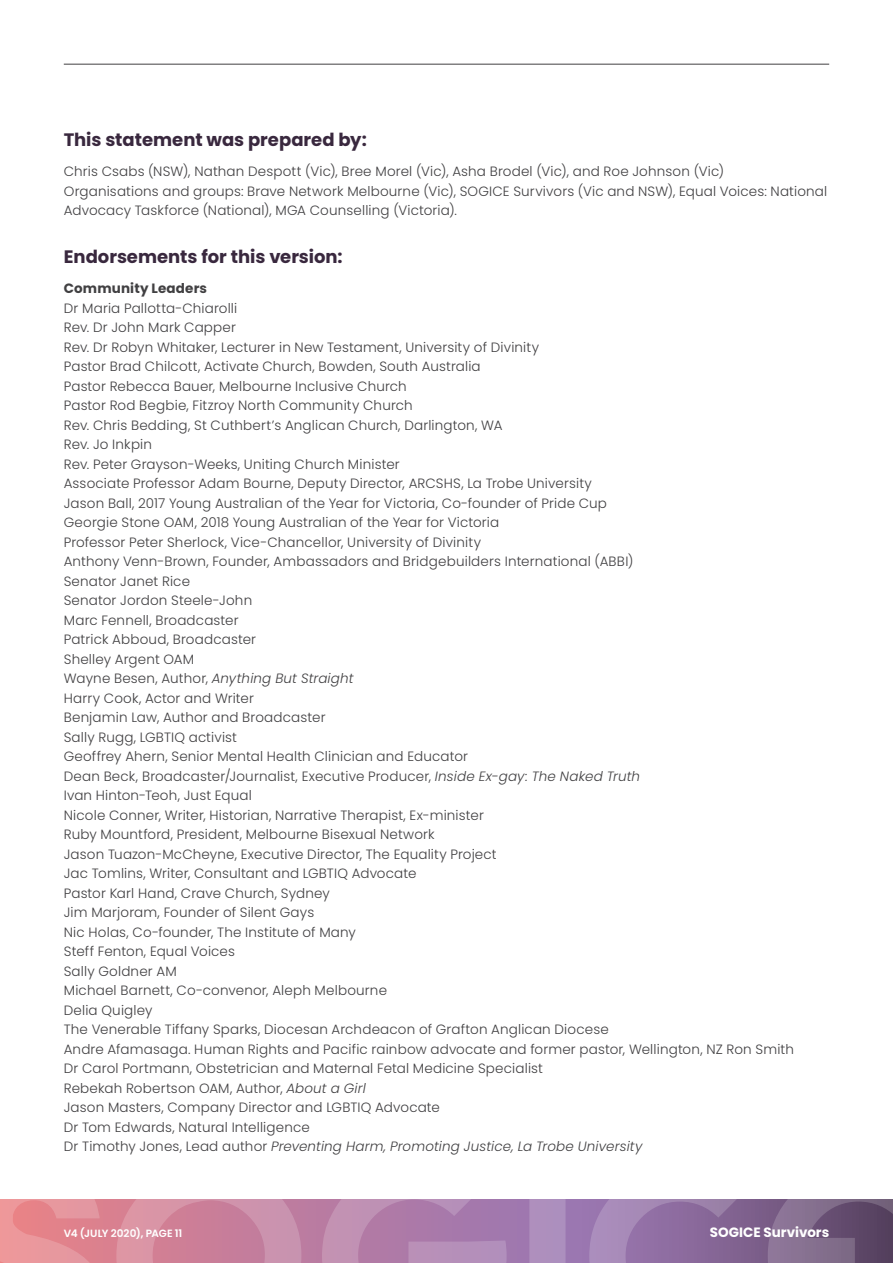
<style>
.page{position:relative;width:893px;height:1263px;background:#fff}
.page>*{position:absolute;margin:0;border:0;box-sizing:border-box;transform-origin:0 0}
.t1{font:700 18px "Poppins";color:#39283e}
.t2{font:300 13.5px/19.5px "Poppins";letter-spacing:.01em;color:#414042}
.t3{font:700 13.5px "Poppins";letter-spacing:.01em;color:#414042}
.t4{font:700 13.5px "Poppins";color:#fff}
.t5{font:600 10.5px "Poppins";color:#fff}
.s1{font-style:italic}
</style>
<div class="page">
<svg style="left:110px;top:1199px;width:658px;height:64px;background:#9e72a0"></svg>
<svg style="left:116px;top:1199px;width:185px;height:64px;background:#cd88a0"></svg>
<svg style="left:0;top:1199px;width:110px;height:64px;background:#e48c93"></svg>
<svg style="left:768px;top:1199px;width:125px;height:64px;background:#735d7d"></svg>
<svg style="left:589px;top:1199px;width:155px;height:64px;background:#9474a5"></svg>
<svg style="left:322px;top:1199px;width:185px;height:64px;background:#b283ae"></svg>
<div style="left:529px;top:1199px;width:37px;height:64px;background:#ad8fbd"></div>
<hr style="left:64px;top:64px;width:765px;height:1px;background:#414042">
<h1 class="t1" style="left:64px;top:130px;width:305px">This statement was prepared by:</h1>
<p class="t2" style="left:64px;top:162px;width:765px">Chris Csabs (NSW), Nathan Despott (Vic), Bree Morel (Vic), Asha Brodel (Vic), and Roe Johnson (Vic)<br>Organisations and groups: Brave Network Melbourne (Vic), SOGICE Survivors (Vic and NSW), Equal Voices: National<br>Advocacy Taskforce (National), MGA Counselling (Victoria).</p>
<h1 class="t1" style="left:64px;top:247px;width:280px">Endorsements for this version:</h1>
<p class="t3" style="left:64px;top:281px;width:145px">Community Leaders</p>
<p class="t2" style="left:64px;top:298px;width:732px">Dr Maria Pallotta-Chiarolli<br>Rev. Dr John Mark Capper<br>Rev. Dr Robyn Whitaker, Lecturer in New Testament, University of Divinity<br>Pastor Brad Chilcott, Activate Church, Bowden, South Australia<br>Pastor Rebecca Bauer, Melbourne Inclusive Church<br>Pastor Rod Begbie, Fitzroy North Community Church<br>Rev. Chris Bedding, St Cuthbert’s Anglican Church, Darlington, WA<br>Rev. Jo Inkpin<br>Rev. Peter Grayson-Weeks, Uniting Church Minister<br>Associate Professor Adam Bourne, Deputy Director, ARCSHS, La Trobe University<br>Jason Ball, 2017 Young Australian of the Year for Victoria, Co-founder of Pride Cup<br>Georgie Stone OAM, 2018 Young Australian of the Year for Victoria<br>Professor Peter Sherlock, Vice-Chancellor, University of Divinity<br>Anthony Venn-Brown, Founder, Ambassadors and Bridgebuilders International (ABBI)<br>Senator Janet Rice<br>Senator Jordon Steele-John<br>Marc Fennell, Broadcaster<br>Patrick Abboud, Broadcaster<br>Shelley Argent OAM<br>Wayne Besen, Author, <span class="s1">Anything But Straight<br></span>Harry Cook, Actor and Writer<br>Benjamin Law, Author and Broadcaster<br>Sally Rugg, LGBTIQ activist<br>Geoffrey Ahern, Senior Mental Health Clinician and Educator<br>Dean Beck, Broadcaster/Journalist, Executive Producer, <span class="s1">Inside Ex-gay: The Naked Truth<br></span>Ivan Hinton-Teoh, Just Equal<br>Nicole Conner, Writer, Historian, Narrative Therapist, Ex-minister<br>Ruby Mountford, President, Melbourne Bisexual Network<br>Jason Tuazon-McCheyne, Executive Director, The Equality Project<br>Jac Tomlins, Writer, Consultant and LGBTIQ Advocate<br>Pastor Karl Hand, Crave Church, Sydney<br>Jim Marjoram, Founder of Silent Gays<br>Nic Holas, Co-founder, The Institute of Many<br>Steff Fenton, Equal Voices<br>Sally Goldner AM<br>Michael Barnett, Co-convenor, Aleph Melbourne<br>Delia Quigley<br>The Venerable Tiffany Sparks, Diocesan Archdeacon of Grafton Anglican Diocese<br>Andre Afamasaga. Human Rights and Pacific rainbow advocate and former pastor, Wellington, NZ Ron Smith Dr Carol Portmann, Obstetrician and Maternal Fetal Medicine Specialist<br>Rebekah Robertson OAM, Author, <span class="s1">About a Girl<br></span>Jason Masters, Company Director and LGBTIQ Advocate<br>Dr Tom Edwards, Natural Intelligence<br>Dr Timothy Jones, Lead author <span class="s1">Preventing Harm, Promoting Justice, La Trobe University</span></p>
<p class="t5" style="left:64px;top:1227px;width:120px">V4 (JULY 2020), PAGE 11</p>
<p class="t4" style="left:710px;top:1225px;width:121px">SOGICE Survivors</p>
</div>
